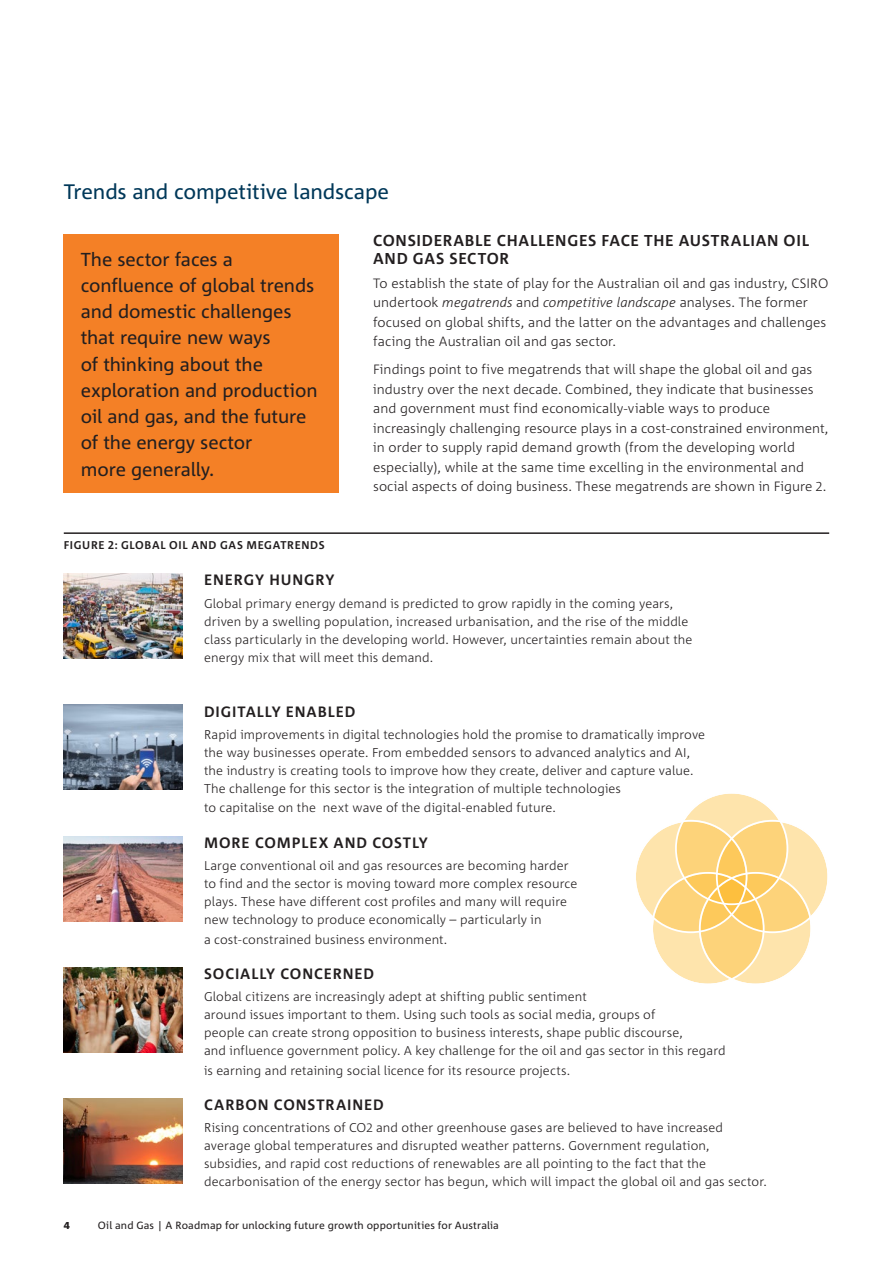
<style>
.page{position:relative;width:893px;height:1263px;background:#fff}
.page>*{position:absolute;margin:0;border:0;box-sizing:border-box;transform-origin:0 0}
.H2_Heading{font:21px "Corpid C1";letter-spacing:-.005em;color:#003859}
.Highlight_boxed_text{font:18.75px/26.2px "Corpid C1";letter-spacing:-.01em;color:#231f20}
.H3_Subhead{font:700 15.75px/18px "Corpid C1";letter-spacing:.045em;color:#231f20}
.Body_Copy{font:700 15px "Corpid C1";letter-spacing:.06em;color:#231f20}
.Body_Copy-2{font:300 13.5px/19.5px "Corpid C1";letter-spacing:.005em;color:#231f20}
.Body_Copy-3{font:300 12.75px/18px "Corpid C1";letter-spacing:.005em;color:#231f20}
.Table_Chart_heading{font:700 11.25px "Corpid C1";letter-spacing:.055em;color:#231f20}
.t1{font:10.5px "Corpid C1";letter-spacing:.015em;color:#231f20}
.t2{font:800 10.5px "Corpid C1";color:#231f20}
.s1{font-style:italic}
</style>
<div class="page">
<img style="left:64px;top:574px;width:119px;height:85px">
<img style="left:64px;top:705px;width:119px;height:85px">
<img style="left:64px;top:836px;width:119px;height:85px">
<img style="left:64px;top:967px;width:119px;height:85px">
<img style="left:64px;top:1098px;width:119px;height:85px">
<svg style="left:676px;top:793px;width:111px;height:111px;background:#fee5b0"></svg>
<svg style="left:717px;top:821px;width:111px;height:111px;background:#fddd9a"></svg>
<svg style="left:635px;top:821px;width:112px;height:111px;background:#fddb94"></svg>
<svg style="left:652px;top:873px;width:112px;height:111px;background:#fddc97"></svg>
<svg style="left:700px;top:873px;width:111px;height:111px;background:#fdd787"></svg>
<div style="left:675px;top:792px;width:113px;height:113px;border:2px solid #fff;border-radius:50%"></div>
<div style="left:716px;top:820px;width:113px;height:113px;border:2px solid #fff;border-radius:50%"></div>
<div style="left:634px;top:820px;width:113px;height:113px;border:2px solid #fff;border-radius:50%"></div>
<div style="left:651px;top:872px;width:114px;height:113px;border:2px solid #fff;border-radius:50%"></div>
<div style="left:699px;top:872px;width:113px;height:113px;border:2px solid #fff;border-radius:50%"></div>
<hr style="left:64px;top:532px;width:765px;height:2px;background:#231f20">
<div style="left:64px;top:234px;width:275px;height:258px;background:#f48026"></div>
<h2 class="H2_Heading" style="left:64px;top:179px;width:327px">Trends and competitive landscape</h2>
<p class="Highlight_boxed_text" style="left:81px;top:245px;width:238px">The sector faces a confluence of global trends and domestic challenges that require new ways<br>of thinking about the exploration and production oil and gas, and the future of the energy sector<br>more generally.</p>
<p class="Table_Chart_heading" style="left:64px;top:538px;width:262px">FIGURE 2: GLOBAL OIL AND GAS MEGATRENDS</p>
<h3 class="H3_Subhead" style="left:373px;top:231px;width:437px">CONSIDERABLE CHALLENGES FACE THE AUSTRALIAN OIL<br>AND GAS SECTOR</h3>
<p class="Body_Copy-2" style="left:373px;top:273px;width:457px">To establish the state of play for the Australian oil and gas industry, CSIRO undertook <span class="s1">megatrends</span> and <span class="s1">competitive landscape</span> analyses. The former focused on global shifts, and the latter on the advantages and challenges facing the Australian oil and gas sector.</p>
<p class="Body_Copy-2" style="left:373px;top:360px;width:457px">Findings point to five megatrends that will shape the global oil and gas industry over the next decade. Combined, they indicate that businesses and government must find economically-viable ways to produce increasingly challenging resource plays in a cost‑constrained environment, in order to supply rapid demand growth (from the developing world especially), while at the same time excelling in the environmental and social aspects of doing business. These megatrends are shown in Figure 2.</p>
<p class="Body_Copy" style="left:204px;top:571px;width:132px">ENERGY HUNGRY</p>
<p class="Body_Copy-3" style="left:204px;top:594px;width:490px">Global primary energy demand is predicted to grow rapidly in the coming years, driven by a swelling population, increased urbanisation, and the rise of the middle class particularly in the developing world. However, uncertainties remain about the energy mix that will meet this demand.</p>
<p class="Body_Copy" style="left:204px;top:702px;width:153px">DIGITALLY ENABLED</p>
<p class="Body_Copy-3" style="left:204px;top:725px;width:502px">Rapid improvements in digital technologies hold the promise to dramatically improve the way businesses operate. From embedded sensors to advanced analytics and AI, the industry is creating tools to improve how they create, deliver and capture value.<br>The challenge for this sector is the integration of multiple technologies</p>
<p class="Body_Copy-3" style="left:204px;top:798px;width:353px">to capitalise on the next wave of the digital-enabled future.</p>
<p class="Body_Copy" style="left:204px;top:833px;width:225px">MORE COMPLEX AND COSTLY</p>
<p class="Body_Copy-3" style="left:204px;top:856px;width:375px">Large conventional oil and gas resources are becoming harder to find and the sector is moving toward more complex resource plays. These have different cost profiles and many will require new technology to produce economically – particularly in</p>
<p class="Body_Copy-3" style="left:204px;top:930px;width:245px">a cost‑constrained business environment.</p>
<p class="Body_Copy" style="left:204px;top:964px;width:172px">SOCIALLY CONCERNED</p>
<p class="Body_Copy-3" style="left:204px;top:987px;width:523px">Global citizens are increasingly adept at shifting public sentiment<br>around issues important to them. Using such tools as social media, groups of<br>people can create strong opposition to business interests, shape public discourse,<br>and influence government policy. A key challenge for the oil and gas sector in this regard</p>
<p class="Body_Copy-3" style="left:204px;top:1061px;width:368px">is earning and retaining social licence for its resource projects.</p>
<p class="Body_Copy" style="left:204px;top:1095px;width:181px">CARBON CONSTRAINED</p>
<p class="Body_Copy-3" style="left:204px;top:1118px;width:564px">Rising concentrations of CO2 and other greenhouse gases are believed to have increased average global temperatures and disrupted weather patterns. Government regulation, subsidies, and rapid cost reductions of renewables are all pointing to the fact that the decarbonisation of the energy sector has begun, which will impact the global oil and gas sector.</p>
<p class="t2" style="left:64px;top:1218px;width:8px">4</p>
<p class="t1" style="left:98px;top:1218px;width:403px">Oil and Gas | A Roadmap for unlocking future growth opportunities for Australia</p>
</div>
